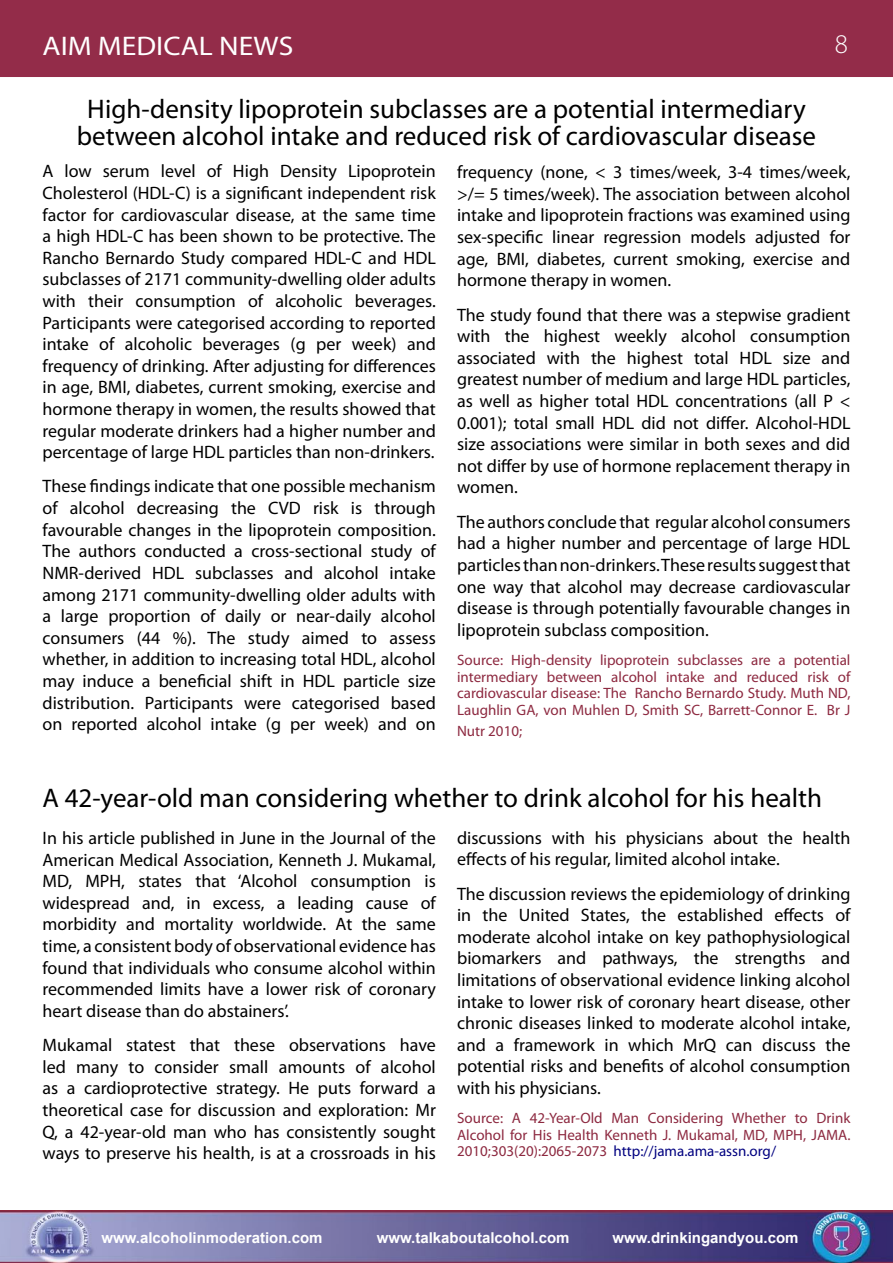
<style>
.page{position:relative;width:893px;height:1263px;background:#fff}
.page>*{position:absolute;margin:0;border:0;box-sizing:border-box;transform-origin:0 0}
.t1{font:27px/27px "Myriad Pro";color:#000;text-align:center}
.t2{font:27px "Myriad Pro";color:#fff;scale:1.1 1}
.t3{font:18px/21.6px "Myriad Pro";color:#000;text-align:justify}
.t4{font:15px/16.5px "Myriad Pro";color:#8d2940;text-align:justify}
.t5{font:700 15px "Arial";color:#fff}
.s1{color:#000080}
</style>
<div class="page">
<div style="left:0;top:0;width:892px;height:77px;background:#932c49"></div>
<svg style="left:892px;top:0;width:1px;height:77px"></svg>
<img style="left:0;top:1210px;width:893px;height:53px">
<svg style="left:836px;top:35px;width:11px;height:18px"></svg>
<h1 class="t2" style="left:43px;top:29px;width:230px">AIM MEDICAL NEWS</h1>
<h1 class="t1" style="left:77px;top:95px;width:741px">High-density lipoprotein subclasses are a potential intermediary between alcohol intake and reduced risk of cardiovascular disease</h1>
<p class="t3" style="left:43px;top:160px;width:395px">A low serum level of High Density Lipoprotein Cholesterol (HDL-C) is a significant independent risk factor for cardiovascular disease, at the same time a high HDL-C has been shown to be protective. The Rancho Bernardo Study compared HDL-C and HDL subclasses of 2171 community-dwelling older adults with their consumption of alcoholic beverages.<br>Participants were categorised according to reported intake of alcoholic beverages (g per week) and frequency of drinking. After adjusting for differences in age, BMI, diabetes, current smoking, exercise and hormone therapy in women, the results showed that regular moderate drinkers had a higher number and percentage of large HDL particles than non-drinkers.</p>
<p class="t3" style="left:43px;top:475px;width:395px">These findings indicate that one possible mechanism of alcohol decreasing the CVD risk is through favourable changes in the lipoprotein composition.<br>The authors conducted a cross-sectional study of NMR-derived HDL subclasses and alcohol intake among 2171 community-dwelling older adults with a large proportion of daily or near-daily alcohol consumers (44 %). The study aimed to assess whether, in addition to increasing total HDL, alcohol may induce a beneficial shift in HDL particle size distribution. Participants were categorised based on reported alcohol intake (g per week) and on</p>
<p class="t3" style="left:457px;top:161px;width:395px">frequency (none, &lt; 3 times/week, 3-4 times/week, &gt;/= 5 times/week). The association between alcohol intake and lipoprotein fractions was examined using sex-specific linear regression models adjusted for age, BMI, diabetes, current smoking, exercise and hormone therapy in women.</p>
<p class="t3" style="left:457px;top:303px;width:395px">The study found that there was a stepwise gradient with the highest weekly alcohol consumption associated with the highest total HDL size and greatest number of medium and large HDL particles, as well as higher total HDL concentrations (all P &lt; 0.001); total small HDL did not differ. Alcohol-HDL size associations were similar in both sexes and did not differ by use of hormone replacement therapy in women.</p>
<p class="t3" style="left:457px;top:511px;width:395px">The authors conclude that regular alcohol consumers had a higher number and percentage of large HDL particles than non-drinkers. These results suggest that one way that alcohol may decrease cardiovascular disease is through potentially favourable changes in lipoprotein subclass composition.</p>
<p class="t4" style="left:457px;top:651px;width:395px">Source: High-density lipoprotein subclasses are a potential intermediary between alcohol intake and reduced risk of cardiovascular disease: The Rancho Bernardo Study. Muth ND, Laughlin GA, von Muhlen D, Smith SC, Barrett-Connor E. Br J</p>
<p class="t4" style="left:457px;top:723px;width:67px">Nutr 2010;</p>
<h1 class="t1" style="left:43px;top:784px;width:781px">A 42-year-old man considering whether to drink alcohol for his health</h1>
<p class="t3" style="left:43px;top:827px;width:395px">In his article published in June in the Journal of the American Medical Association, Kenneth J. Mukamal, MD, MPH, states that ‘Alcohol consumption is widespread and, in excess, a leading cause of morbidity and mortality worldwide. At the same time, a consistent body of observational evidence has found that individuals who consume alcohol within recommended limits have a lower risk of coronary heart disease than do abstainers’.</p>
<p class="t3" style="left:43px;top:1034px;width:395px">Mukamal statest that these observations have led many to consider small amounts of alcohol as a cardioprotective strategy. He puts forward a theoretical case for discussion and exploration: Mr Q, a 42-year-old man who has consistently sought ways to preserve his health, is at a crossroads in his</p>
<p class="t3" style="left:457px;top:826px;width:395px">discussions with his physicians about the health effects of his regular, limited alcohol intake.</p>
<p class="t3" style="left:457px;top:882px;width:395px">The discussion reviews the epidemiology of drinking in the United States, the established effects of moderate alcohol intake on key pathophysiological biomarkers and pathways, the strengths and limitations of observational evidence linking alcohol intake to lower risk of coronary heart disease, other chronic diseases linked to moderate alcohol intake, and a framework in which MrQ can discuss the potential risks and benefits of alcohol consumption with his physicians.</p>
<p class="t4" style="left:457px;top:1110px;width:395px">Source: A 42-Year-Old Man Considering Whether to Drink Alcohol for His Health Kenneth J. Mukamal, MD, MPH, JAMA.<br>2010;303(20):2065-2073 <span class="s1">http://jama.ama-assn.org/</span></p>
<p class="t5" style="left:101px;top:1229px;width:223px">www.alcoholinmoderation.com</p>
<p class="t5" style="left:377px;top:1229px;width:194px">www.talkaboutalcohol.com</p>
<p class="t5" style="left:612px;top:1229px;width:188px">www.drinkingandyou.com</p>
</div>
